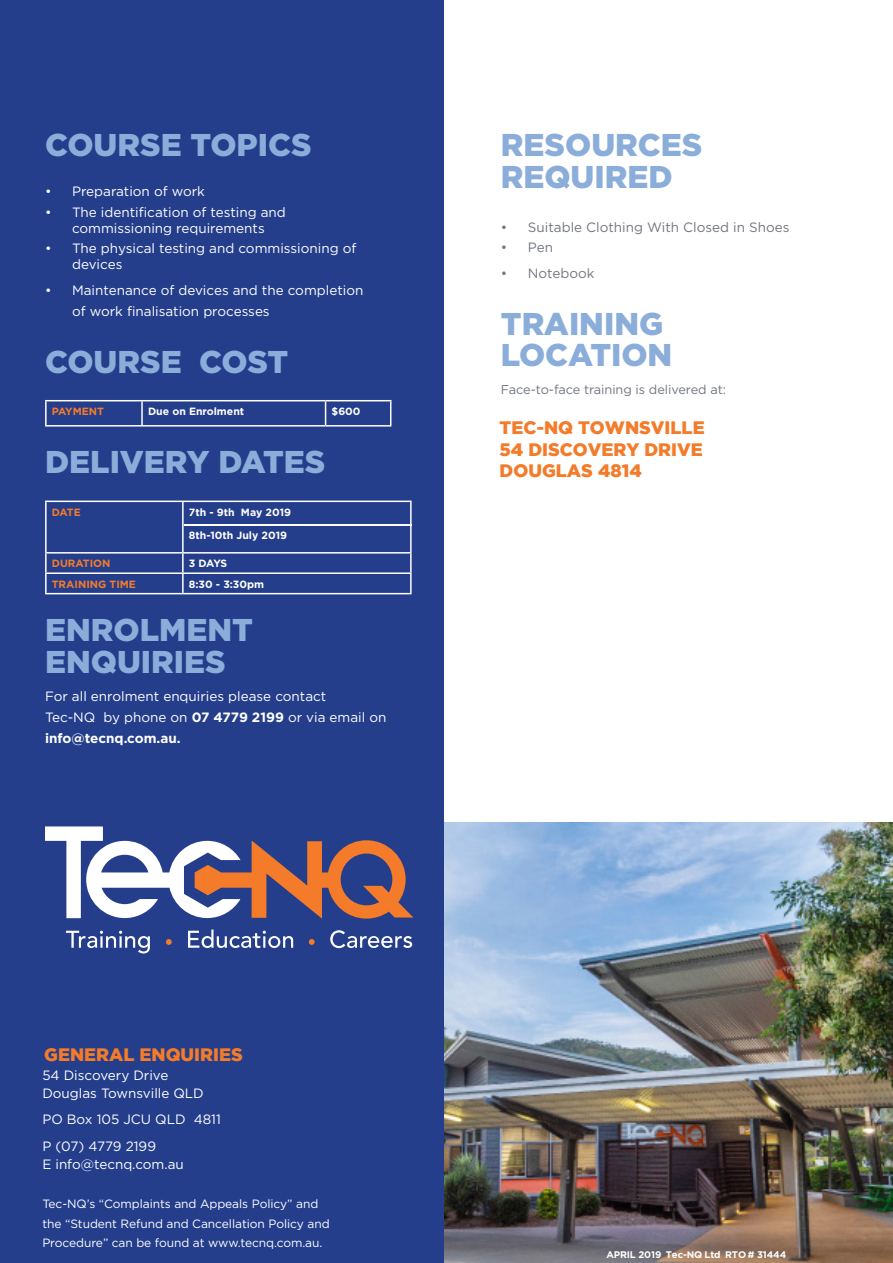
<style>
.page{position:relative;width:893px;height:1263px;background:#fff}
.page>*{position:absolute;margin:0;border:0;box-sizing:border-box;transform-origin:0 0}
.Heading_1{font:900 31.5px/31.5px "Gotham";color:#8badda}
.t1{font:900 18px "Gotham";color:#f37b29}
.Heading_2{font:13.5px/21px "Gotham";color:#fff}
.t2{font:13.5px "Gotham";color:#727681}
.Body_Copy{font:12.75px "Gotham";letter-spacing:-.005em;color:#727681}
.Body_Copy-2{font:12px/19.5px "Gotham";letter-spacing:-.005em;color:#fff}
.t3{font:700 10.5px "Gotham";color:#fff}
.t4{font:700 10.5px "Gotham";color:#f47b2a}
.Heading_2-2{font:700 9.6px "Gotham";letter-spacing:-.015em;color:#fff}
.s1{font-weight:700}
</style>
<div class="page">
<img style="left:443px;top:823px;width:450px;height:440px">
<div style="left:0;top:0;width:443px;height:1263px;background:#243e8c"></div>
<svg style="left:66px;top:931px;width:84px;height:22px"></svg>
<svg style="left:188px;top:929px;width:105px;height:19px"></svg>
<svg style="left:330px;top:930px;width:82px;height:18px"></svg>
<svg style="left:166px;top:939px;width:6px;height:6px"></svg>
<svg style="left:309px;top:939px;width:6px;height:6px"></svg>
<svg style="left:45px;top:827px;width:368px;height:92px"></svg>
<hr style="left:45px;top:425px;width:97px;height:2px;background:#fff">
<hr style="left:326px;top:425px;width:65px;height:2px;background:#fff">
<hr style="left:141px;top:401px;width:2px;height:24px;background:#fff">
<svg style="left:325px;top:401px;width:1px;height:24px"></svg>
<hr style="left:142px;top:425px;width:184px;height:2px;background:#fff">
<hr style="left:45px;top:400px;width:97px;height:1px;background:#fff">
<hr style="left:45px;top:401px;width:2px;height:24px;background:#fff">
<hr style="left:142px;top:400px;width:184px;height:1px;background:#fff">
<hr style="left:326px;top:400px;width:65px;height:1px;background:#fff">
<svg style="left:390px;top:401px;width:1px;height:24px"></svg>
<hr style="left:45px;top:501px;width:138px;height:1px;background:#fff">
<hr style="left:45px;top:502px;width:2px;height:50px;background:#fff">
<hr style="left:183px;top:501px;width:229px;height:1px;background:#fff">
<hr style="left:182px;top:502px;width:2px;height:50px;background:#fff">
<hr style="left:410px;top:502px;width:2px;height:50px;background:#fff">
<hr style="left:45px;top:552px;width:138px;height:2px;background:#fff">
<hr style="left:45px;top:572px;width:138px;height:2px;background:#fff">
<svg style="left:45px;top:554px;width:2px;height:39px"></svg>
<hr style="left:45px;top:593px;width:138px;height:1px;background:#fff">
<hr style="left:183px;top:552px;width:229px;height:2px;background:#fff">
<hr style="left:183px;top:572px;width:229px;height:2px;background:#fff">
<svg style="left:182px;top:554px;width:2px;height:39px"></svg>
<svg style="left:410px;top:554px;width:2px;height:39px"></svg>
<hr style="left:183px;top:593px;width:229px;height:1px;background:#fff">
<hr style="left:184px;top:524px;width:228px;height:1px;background:#fff">
<p class="Heading_1" style="left:45px;top:129px;width:268px">COURSE TOPICS</p>
<p class="Heading_2" style="left:45px;top:181px;width:161px">• Preparation of work</p>
<p class="Heading_2" style="left:45px;top:203px;width:242px;line-height:16.2px;text-align:center">• The identification of testing and commissioning requirements</p>
<p class="Heading_2" style="left:72px;top:240px;width:286px;line-height:16.2px;text-indent:-27px">• The physical testing and commissioning of devices</p>
<p class="Heading_2" style="left:72px;top:279px;width:293px;text-indent:-27px">• Maintenance of devices and the completion of work finalisation processes</p>
<p class="Heading_1" style="left:45px;top:345px;width:245px">COURSE COST</p>
<p class="t4" style="left:52px;top:404px;width:54px">PAYMENT</p>
<p class="t3" style="left:148px;top:404px;width:98px">Due on Enrolment</p>
<p class="t3" style="left:332px;top:404px;width:31px">$600</p>
<p class="Heading_1" style="left:45px;top:446px;width:282px">DELIVERY DATES</p>
<p class="t4" style="left:52px;top:505px;width:30px">DATE</p>
<p class="t3" style="left:189px;top:505px;width:104px">7th - 9th May 2019</p>
<p class="t3" style="left:189px;top:528px;width:100px">8th-10th July 2019</p>
<p class="t4" style="left:52px;top:556px;width:60px">DURATION</p>
<p class="t3" style="left:189px;top:556px;width:40px">3 DAYS</p>
<p class="t4" style="left:52px;top:577px;width:86px">TRAINING TIME</p>
<p class="t3" style="left:189px;top:577px;width:77px">8:30 - 3:30pm</p>
<p class="Heading_1" style="left:45px;top:614px;width:209px">ENROLMENT<br>ENQUIRIES</p>
<p class="Heading_2" style="left:45px;top:686px;width:343px">For all enrolment enquiries please contact<br>Tec-NQ by phone on <span class="s1">07 4779 2199</span> or via email on <span class="s1">info@tecnq.com.au.</span></p>
<p class="Heading_1" style="left:501px;top:129px;width:203px">RESOURCES<br>REQUIRED</p>
<p class="t2" style="left:501px;top:218px;width:290px">• Suitable Clothing With Closed in Shoes</p>
<p class="t2" style="left:501px;top:239px;width:54px">• Pen</p>
<p class="t2" style="left:501px;top:264px;width:95px">• Notebook</p>
<p class="Heading_1" style="left:501px;top:307px;width:173px">TRAINING<br>LOCATION</p>
<p class="Body_Copy" style="left:501px;top:381px;width:227px">Face-to-face training is delivered at:</p>
<p class="t1" style="left:500px;top:417px;width:207px">TEC-NQ TOWNSVILLE</p>
<p class="t1" style="left:500px;top:439px;width:205px">54 DISCOVERY DRIVE</p>
<p class="t1" style="left:500px;top:461px;width:144px">DOUGLAS 4814</p>
<p class="t1" style="left:44px;top:1044px;width:200px">GENERAL ENQUIRIES</p>
<p class="Heading_2" style="left:42px;top:1066px;width:163px;line-height:18px">54 Discovery Drive<br>Douglas Townsville QLD</p>
<p class="Heading_2" style="left:42px;top:1109px;width:180px">PO Box 105 JCU QLD 4811</p>
<p class="Heading_2" style="left:42px;top:1135px;width:115px">P (07) 4779 2199</p>
<p class="Heading_2" style="left:42px;top:1153px;width:143px">E info@tecnq.com.au</p>
<p class="Body_Copy-2" style="left:42px;top:1194px;width:289px">Tec-NQ’s “Complaints and Appeals Policy” and the “Student Refund and Cancellation Policy and<br>Procedure” can be found at www.tecnq.com.au.</p>
<p class="Heading_2-2" style="left:606px;top:1248px;width:181px">APRIL 2019 Tec-NQ Ltd RTO # 31444</p>
</div>
